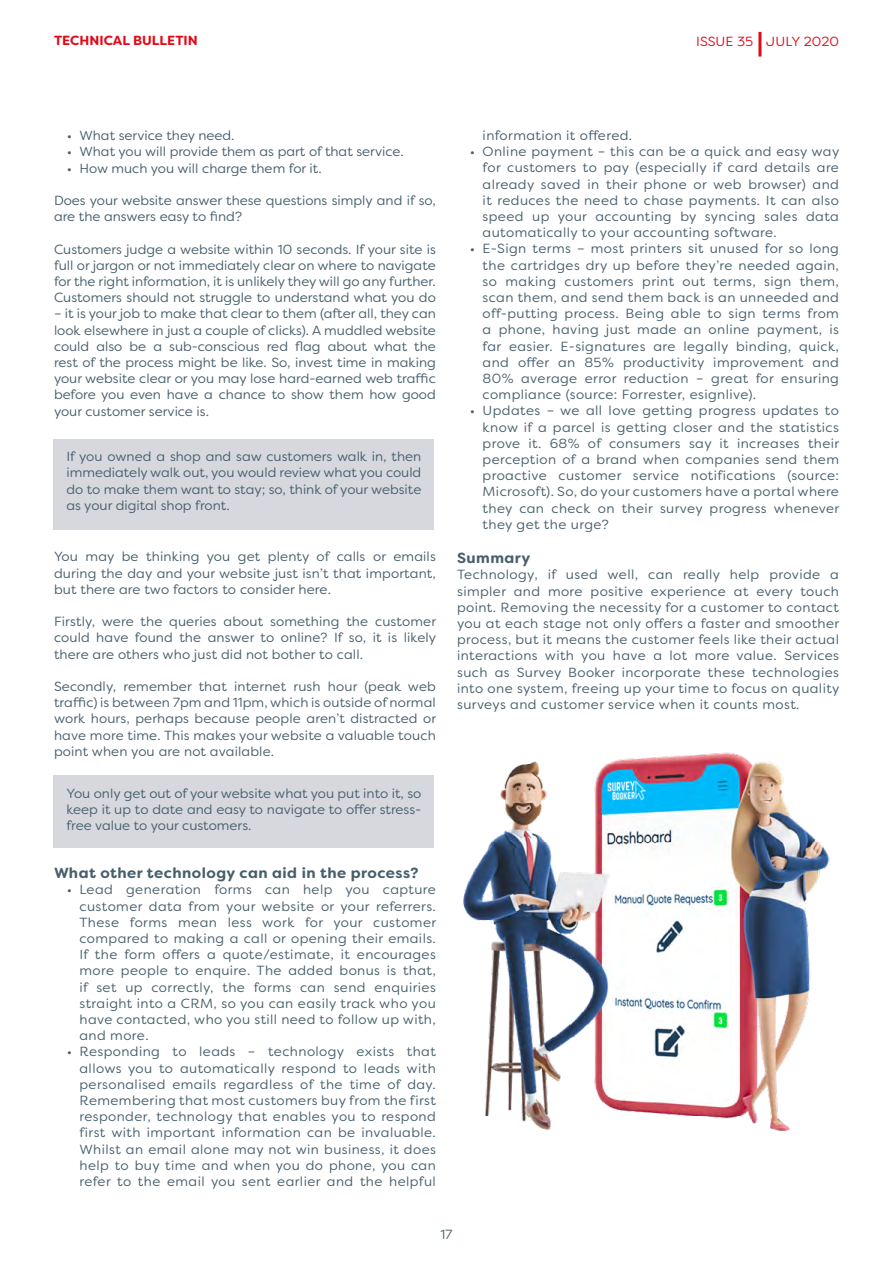
<style>
.page{position:relative;width:893px;height:1263px;background:#fff}
.page>*{position:absolute;margin:0;border:0;box-sizing:border-box;transform-origin:0 0}
.t1{font:700 14.7px "Filson Soft";letter-spacing:.03em;color:#475f6c}
.t2{font:13.2px/16.2px "Filson Soft";letter-spacing:.01em;color:#475f6c;text-align:justify}
.t3{font:13.2px "Filson Soft";letter-spacing:.03em;color:#475f6c}
.t4{font:700 13.2px "Filson Soft";color:#e30817}
.t5{font:13.2px "Filson Soft";color:#e30817}
</style>
<div class="page">
<hr style="left:758px;top:32px;width:3px;height:25px;background:#e30817">
<img style="left:463px;top:752px;width:367px;height:379px">
<div style="left:54px;top:439px;width:380px;height:90px;background:#d6d8dd"></div>
<div style="left:54px;top:775px;width:380px;height:72px;background:#d6d8dd"></div>
<p class="t4" style="left:54px;top:32px;width:145px">TECHNICAL BULLETIN</p>
<p class="t5" style="left:696px;top:33px;width:144px">ISSUE 35 JULY 2020</p>
<p class="t2" style="left:67px;top:127px;width:169px">• What service they need.</p>
<p class="t2" style="left:67px;top:144px;width:338px">• What you will provide them as part of that service.</p>
<p class="t2" style="left:67px;top:160px;width:256px">• How much you will charge them for it.</p>
<p class="t2" style="left:54px;top:192px;width:383px">Does your website answer these questions simply and if so, are the answers easy to find?</p>
<p class="t2" style="left:54px;top:241px;width:383px">Customers judge a website within 10 seconds. If your site is full or jargon or not immediately clear on where to navigate for the right information, it is unlikely they will go any further.<br>Customers should not struggle to understand what you do</p>
<p class="t2" style="left:54px;top:306px;width:383px">– it is your job to make that clear to them (after all, they can look elsewhere in just a couple of clicks). A muddled website could also be a sub-conscious red flag about what the rest of the process might be like. So, invest time in making your website clear or you may lose hard-earned web traffic before you even have a chance to show them how good your customer service is.</p>
<p class="t2" style="left:67px;top:448px;width:356px">If you owned a shop and saw customers walk in, then immediately walk out, you would review what you could do to make them want to stay; so, think of your website as your digital shop front.</p>
<p class="t2" style="left:54px;top:548px;width:383px">You may be thinking you get plenty of calls or emails during the day and your website just isn’t that important, but there are two factors to consider here.</p>
<p class="t2" style="left:54px;top:613px;width:384px">Firstly, were the queries about something the customer could have found the answer to online? If so, it is likely there are others who just did not bother to call.</p>
<p class="t2" style="left:54px;top:678px;width:384px">Secondly, remember that internet rush hour (peak web traffic) is between 7pm and 11pm, which is outside of normal work hours, perhaps because people aren’t distracted or have more time. This makes your website a valuable touch point when you are not available.</p>
<p class="t2" style="left:67px;top:785px;width:356px">You only get out of your website what you put into it, so keep it up to date and easy to navigate to offer stress&shy;free value to your customers.</p>
<p class="t1" style="left:54px;top:864px;width:366px">What other technology can aid in the process?</p>
<p class="t2" style="left:80px;top:882px;width:358px;text-indent:-13px">• Lead generation forms can help you capture customer data from your website or your referrers.<br>These forms mean less work for your customer compared to making a call or opening their emails.<br>If the form offers a quote/estimate, it encourages more people to enquire. The added bonus is that, if set up correctly, the forms can send enquiries straight into a CRM, so you can easily track who you have contacted, who you still need to follow up with, and more.</p>
<p class="t2" style="left:80px;top:1044px;width:358px;text-indent:-13px">• Responding to leads – technology exists that allows you to automatically respond to leads with personalised emails regardless of the time of day.<br>Remembering that most customers buy from the first responder, technology that enables you to respond first with important information can be invaluable.<br>Whilst an email alone may not win business, it does help to buy time and when you do phone, you can refer to the email you sent earlier and the helpful</p>
<p class="t3" style="left:483px;top:127px;width:151px">information it offered.</p>
<p class="t2" style="left:483px;top:143px;width:358px;text-indent:-13px">• Online payment – this can be a quick and easy way for customers to pay (especially if card details are already saved in their phone or web browser) and it reduces the need to chase payments. It can also speed up your accounting by syncing sales data automatically to your accounting software.</p>
<p class="t2" style="left:483px;top:241px;width:358px;text-indent:-13px">• E-Sign terms – most printers sit unused for so long the cartridges dry up before they’re needed again, so making customers print out terms, sign them, scan them, and send them back is an unneeded and off-putting process. Being able to sign terms from a phone, having just made an online payment, is far easier. E-signatures are legally binding, quick, and offer an 85% productivity improvement and 80% average error reduction – great for ensuring compliance (source: Forrester, esignlive).</p>
<p class="t2" style="left:483px;top:403px;width:358px;text-indent:-13px">• Updates – we all love getting progress updates to know if a parcel is getting closer and the statistics prove it. 68% of consumers say it increases their perception of a brand when companies send them proactive customer service notifications (source:<br>Microsoft). So, do your customers have a portal where they can check on their survey progress whenever they get the urge?</p>
<p class="t1" style="left:457px;top:549px;width:75px">Summary</p>
<p class="t2" style="left:457px;top:567px;width:384px">Technology, if used well, can really help provide a simpler and more positive experience at every touch point. Removing the necessity for a customer to contact you at each stage not only offers a faster and smoother process, but it means the customer feels like their actual interactions with you have a lot more value. Services such as Survey Booker incorporate these technologies into one system, freeing up your time to focus on quality surveys and customer service when it counts most.</p>
<p class="t2" style="left:440px;top:1226px;width:14px">17</p>
</div>
